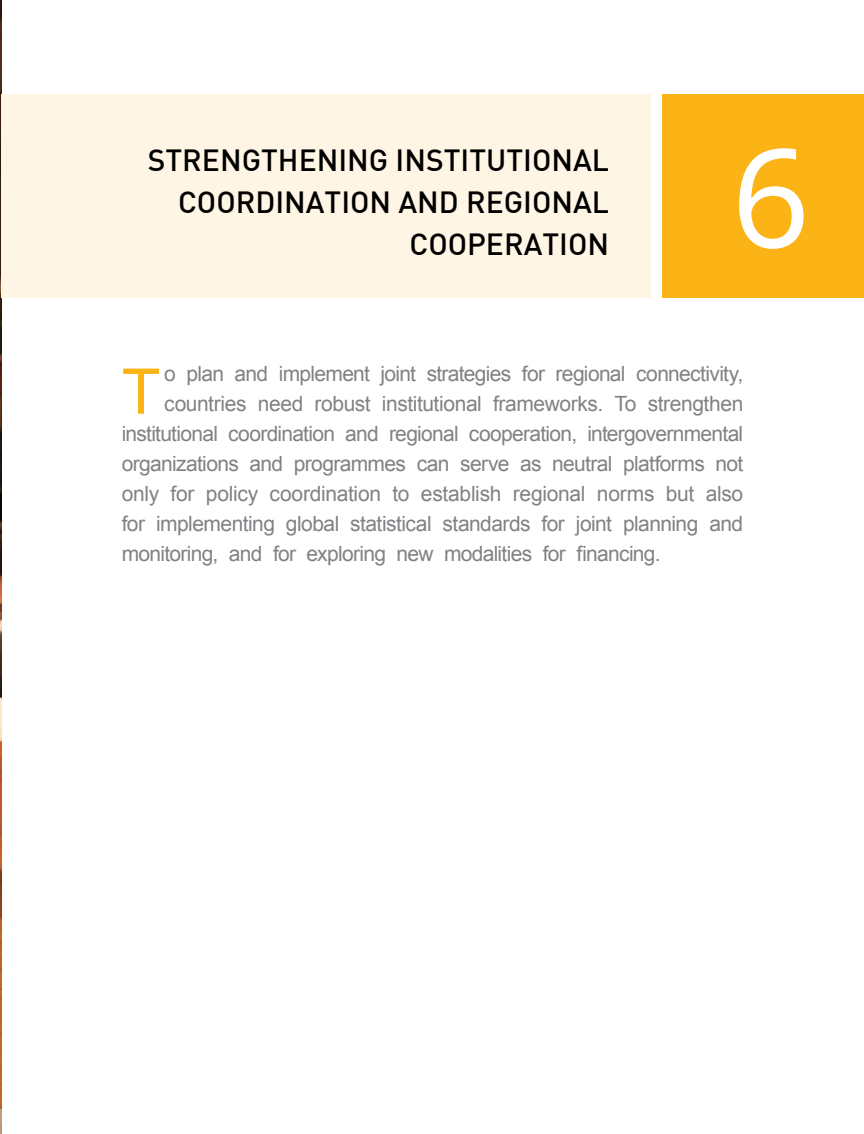
<style>
.page{position:relative;width:864px;height:1134px;background:#fff}
.page>*{position:absolute;margin:0;border:0;box-sizing:border-box;transform-origin:0 0}
.t1{font:137.1px "Noto Sans";color:#fff}
.t2{font:63px "Arial";color:#fcb316}
.t3{font:500 30px/42px "DIN";color:#000;text-align:right}
.t4{font:21px "Arial";letter-spacing:-.03em;color:#808285}
</style>
<div class="page">
<img style="left:0;top:0;width:1px;height:1134px">
<div style="left:662px;top:94px;width:202px;height:203px;background:#fcb316"></div>
<div style="left:1px;top:94px;width:650px;height:203px;background:#fff5e4"></div>
<h3 class="t3" style="left:148px;top:138px;width:463px">STRENGTHENING INSTITUTIONAL<br>COORDINATION AND REGIONAL<br>COOPERATION</h3>
<h1 class="t1" style="left:732px;top:104px;width:80px">6</h1>
<p class="t4" style="left:164px;top:360px;width:581px">o plan and implement joint strategies for regional connectivity,</p>
<p class="t4" style="left:164px;top:390px;width:581px">countries need robust institutional frameworks. To strengthen</p>
<p class="t4" style="left:122px;top:420px;width:623px">institutional coordination and regional cooperation, intergovernmental</p>
<p class="t4" style="left:122px;top:450px;width:623px">organizations and programmes can serve as neutral platforms not</p>
<p class="t4" style="left:122px;top:480px;width:623px">only for policy coordination to establish regional norms but also</p>
<p class="t4" style="left:122px;top:510px;width:623px">for implementing global statistical standards for joint planning and</p>
<p class="t4" style="left:122px;top:540px;width:540px">monitoring, and for exploring new modalities for financing.</p>
<h2 class="t2" style="left:122px;top:350px;width:40px">T</h2>
</div>
